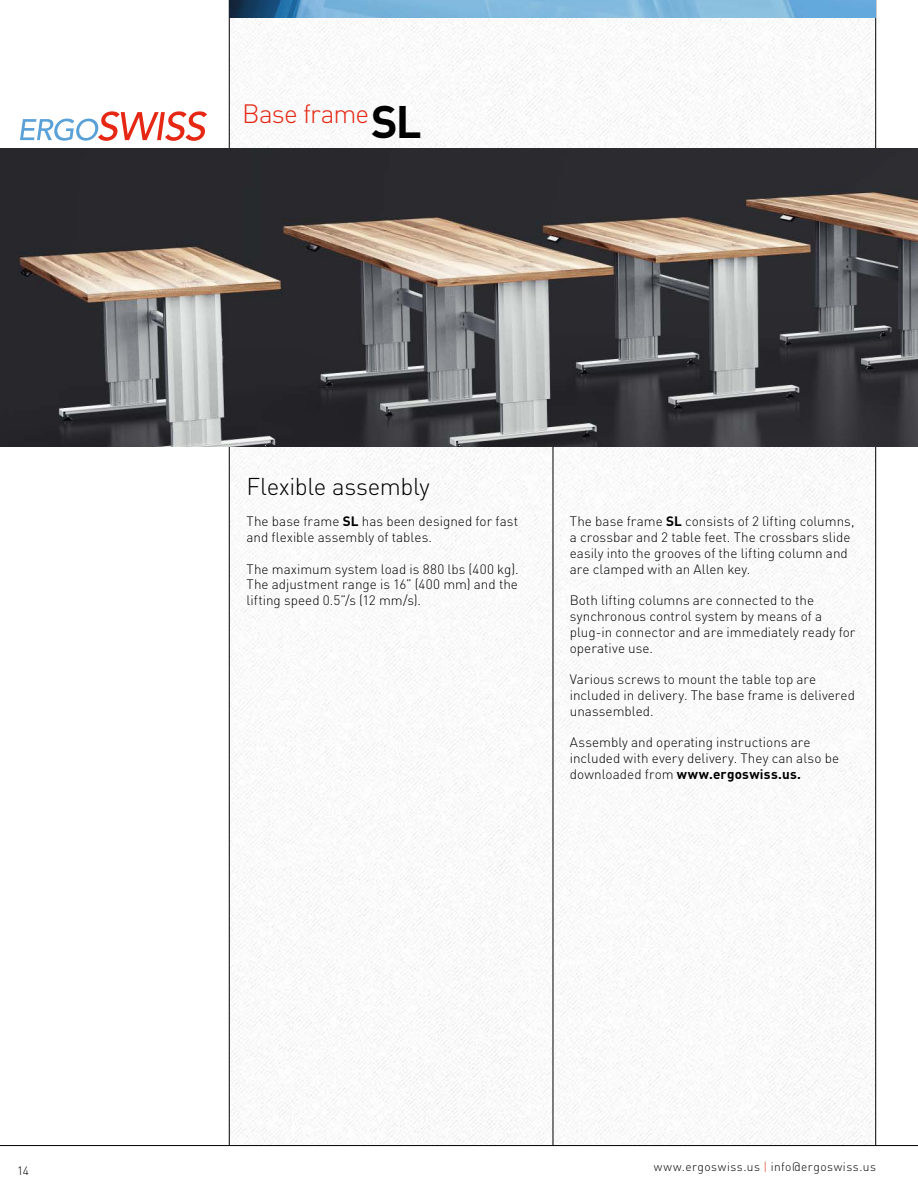
<style>
.page{position:relative;width:918px;height:1188px;background:#fff}
.page>*{position:absolute;margin:0;border:0;box-sizing:border-box;transform-origin:0 0}
.t1{font:300 26.25px "DIN Pro";letter-spacing:-.03em;color:#e52713}
.t2{font:300 24px "DIN Pro";letter-spacing:-.015em;color:#000}
.t3{font:300 13.5px/15.8px "DIN Pro";color:#000}
.t4{font:300 12px "DIN Pro";letter-spacing:.035em;color:#000}
.s1{font-weight:700;font-size:45px;color:#000}
.s2{font-weight:700}
.s3{color:#e52713}
</style>
<div class="page">
<img style="left:230px;top:17px;width:645px;height:1128px">
<hr style="left:553px;top:446px;width:1px;height:699px;background:#000">
<hr style="left:875px;top:0;width:1px;height:1146px;background:#000">
<hr style="left:0;top:1145px;width:918px;height:1px;background:#000">
<hr style="left:229px;top:0;width:1px;height:1145px;background:#000">
<img style="left:230px;top:0;width:645px;height:17px">
<svg style="left:20px;top:111px;width:187px;height:30px"></svg>
<img style="left:0;top:148px;width:918px;height:298px">
<p class="t4" style="left:17px;top:1162px;width:14px">14</p>
<h1 class="t1" style="left:242px;top:94px;width:181px">Base frame<span class="s1">SL</span></h1>
<h2 class="t2" style="left:247px;top:468px;width:185px">Flexible assembly</h2>
<p class="t3" style="left:247px;top:513px;width:273px">The base frame <span class="s2">SL</span> has been designed for fast and flexible assembly of tables.</p>
<p class="t3" style="left:247px;top:560px;width:274px;text-align:justify">The maximum system load is 880 lbs (400 kg).<br>The adjustment range is 16” (400 mm) and the lifting speed 0.5”/s (12 mm/s).</p>
<p class="t3" style="left:570px;top:513px;width:286px">The base frame <span class="s2">SL</span> consists of 2 lifting columns, a crossbar and 2 table feet. The crossbars slide easily into the grooves of the lifting column and are clamped with an Allen key.</p>
<p class="t3" style="left:570px;top:592px;width:287px">Both lifting columns are connected to the synchronous control system by means of a plug-in connector and are immediately ready for operative use.</p>
<p class="t3" style="left:570px;top:670px;width:287px">Various screws to mount the table top are included in delivery. The base frame is delivered unassembled.</p>
<p class="t3" style="left:570px;top:734px;width:271px">Assembly and operating instructions are included with every delivery. They can also be downloaded from <span class="s2">www.ergoswiss.us.</span></p>
<p class="t4" style="left:654px;top:1158px;width:224px">www.ergoswiss.us <span class="s3">|</span> info@ergoswiss.us</p>
</div>
